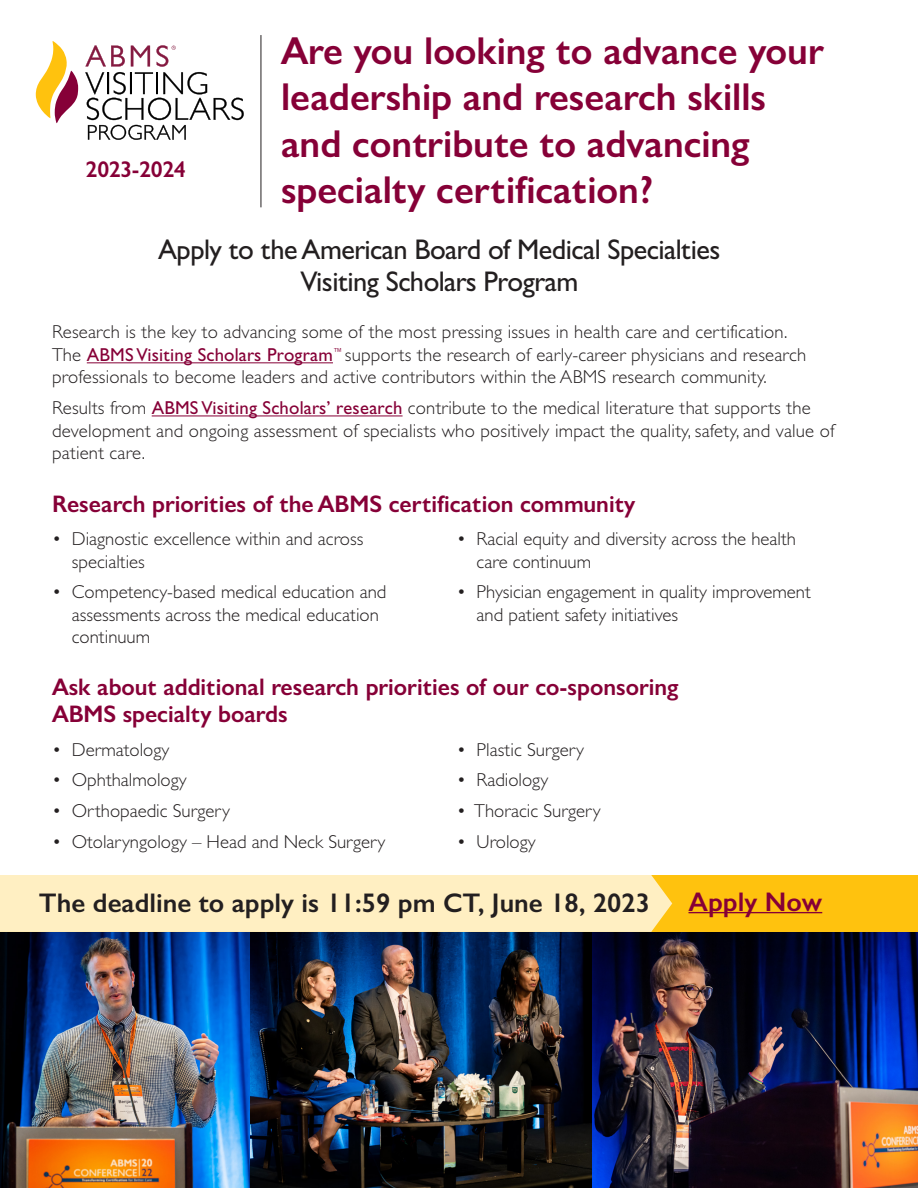
<style>
.page{position:relative;width:918px;height:1188px;background:#fff}
.page>*{position:absolute;margin:0;border:0;box-sizing:border-box;transform-origin:0 0}
.Body_Copy{font:600 39px/46.5px "Gill Sans Hel";color:#860037}
.Body_Copy-2{font:28.5px/31.5px "Gill Sans Hel";letter-spacing:-.02em;color:#231f20;text-align:center}
.t1{font:600 27px "Gill Sans";color:#231f20}
.t2{font:600 27px "Gill Sans";color:#860037}
.Body_Copy-3{font:600 24px/27px "Gill Sans Hel";color:#860037}
.Body_Copy-4{font:600 22.8px "Gill Sans Hel";letter-spacing:-.005em;color:#860037}
.Body_Copy-5{font:300 18.75px/22.5px "Gill Sans Hel";letter-spacing:.01em;color:#231f20}
.s1{font-weight:400;color:#860037}
</style>
<div class="page">
<img style="left:0;top:932px;width:251px;height:256px">
<img style="left:251px;top:932px;width:342px;height:256px">
<img style="left:593px;top:932px;width:325px;height:256px">
<hr style="left:87px;top:362px;width:246px;height:1px;background:#860037">
<hr style="left:152px;top:415px;width:251px;height:1px;background:#860037">
<svg style="left:36px;top:41px;width:42px;height:82px"></svg>
<svg style="left:85px;top:45px;width:159px;height:95px"></svg>
<hr style="left:261px;top:35px;width:1px;height:172px;background:#231f20">
<div style="left:0;top:875px;width:918px;height:57px;background:#ffc20e"></div>
<div style="left:0;top:875px;width:672px;height:57px;background:#ffefc2"></div>
<hr style="left:688px;top:912px;width:134px;height:1px;background:#860037">
<p class="Body_Copy-4" style="left:86px;top:157px;width:101px">2023-2024</p>
<p class="Body_Copy" style="left:281px;top:28px;width:544px">Are you looking to advance your leadership and research skills and contribute to advancing specialty certification?</p>
<p class="Body_Copy-2" style="left:158px;top:235px;width:564px">Apply to the American Board of Medical Specialties<br>Visiting Scholars Program</p>
<p class="Body_Copy-5" style="left:52px;top:321px;width:756px">Research is the key to advancing some of the most pressing issues in health care and certification.<br>The <span class="s1">ABMS Visiting Scholars Program</span><sup>™</sup> supports the research of early-career physicians and research professionals to become leaders and active contributors within the ABMS research community.</p>
<p class="Body_Copy-5" style="left:52px;top:397px;width:784px">Results from <span class="s1">ABMS Visiting Scholars’ research</span> contribute to the medical literature that supports the development and ongoing assessment of specialists who positively impact the quality, safety, and value of patient care.</p>
<p class="Body_Copy-3" style="left:52px;top:490px;width:585px">Research priorities of the ABMS certification community</p>
<p class="Body_Copy-5" style="left:72px;top:528px;width:293px;text-indent:-20px">• Diagnostic excellence within and across specialties</p>
<p class="Body_Copy-5" style="left:72px;top:581px;width:316px;text-indent:-20px">• Competency-based medical education and assessments across the medical education continuum</p>
<p class="Body_Copy-5" style="left:477px;top:528px;width:321px;text-indent:-20px">• Racial equity and diversity across the health care continuum</p>
<p class="Body_Copy-5" style="left:477px;top:581px;width:336px;text-indent:-20px">• Physician engagement in quality improvement and patient safety initiatives</p>
<p class="Body_Copy-3" style="left:52px;top:674px;width:628px">Ask about additional research priorities of our co-sponsoring<br>ABMS specialty boards</p>
<p class="Body_Copy-5" style="left:52px;top:738px;width:119px">• Dermatology</p>
<p class="Body_Copy-5" style="left:52px;top:769px;width:136px">• Ophthalmology</p>
<p class="Body_Copy-5" style="left:52px;top:800px;width:179px">• Orthopaedic Surgery</p>
<p class="Body_Copy-5" style="left:52px;top:830px;width:335px">• Otolaryngology – Head and Neck Surgery</p>
<p class="Body_Copy-5" style="left:457px;top:738px;width:129px">• Plastic Surgery</p>
<p class="Body_Copy-5" style="left:457px;top:769px;width:93px">• Radiology</p>
<p class="Body_Copy-5" style="left:457px;top:800px;width:145px">• Thoracic Surgery</p>
<p class="Body_Copy-5" style="left:457px;top:830px;width:80px">• Urology</p>
<p class="t1" style="left:39px;top:886px;width:613px">The deadline to apply is 11:59 pm CT, June 18, 2023</p>
<p class="t2" style="left:688px;top:885px;width:135px">Apply Now</p>
</div>
